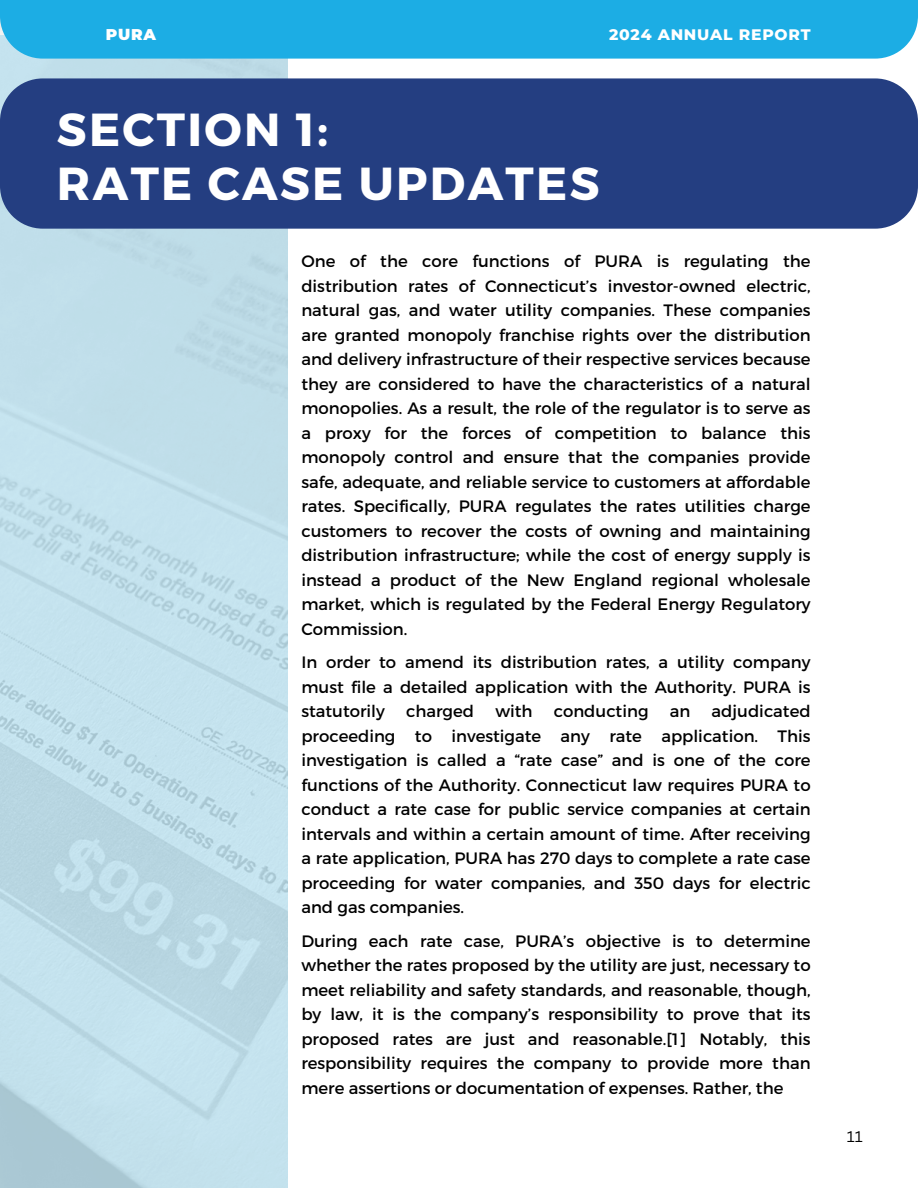
<style>
.page{position:relative;width:918px;height:1188px;background:#fff}
.page>*{position:absolute;margin:0;border:0;box-sizing:border-box;transform-origin:0 0}
.t1{font:700 46.2px/54px "Montserrat";letter-spacing:.05em;color:#fff}
.t2{font:16.5px/24.5px "Montserrat";color:#000;text-align:justify}
.t3{font:800 15.6px "Montserrat";letter-spacing:.05em;color:#fff}
.t4{font:900 15.6px "Montserrat";color:#fff}
.t5{font:15px "Canva Sans";color:#000}
</style>
<div class="page">
<div style="left:0;top:0;width:918px;height:59px;background:#1cade4"></div>
<svg style="left:0;top:35px;width:288px;height:1153px;background:#bcdce9"></svg>
<div style="left:0;top:78px;width:918px;height:151px;background:#243e81"></div>
<p class="t4" style="left:106px;top:25px;width:52px">PURA</p>
<p class="t3" style="left:609px;top:25px;width:203px">2024 ANNUAL REPORT</p>
<h2 class="t1" style="left:57px;top:100px;width:544px">SECTION 1:<br>RATE CASE UPDATES</h2>
<p class="t2" style="left:301px;top:248px;width:511px">One of the core functions of PURA is regulating the distribution rates of Connecticut’s investor-owned electric, natural gas, and water utility companies. These companies are granted monopoly franchise rights over the distribution and delivery infrastructure of their respective services because they are considered to have the characteristics of a natural monopolies. As a result, the role of the regulator is to serve as a proxy for the forces of competition to balance this monopoly control and ensure that the companies provide safe, adequate, and reliable service to customers at affordable rates. Specifically, PURA regulates the rates utilities charge customers to recover the costs of owning and maintaining distribution infrastructure; while the cost of energy supply is instead a product of the New England regional wholesale market, which is regulated by the Federal Energy Regulatory Commission.</p>
<h1 class="t2" style="left:301px;top:649px;width:511px">In order to amend its distribution rates, a utility company must file a detailed application with the Authority. PURA is statutorily</h1>
<h1 class="t2" style="left:301px;top:698px;width:511px;text-indent:410px">adjudicated proceeding to investigate any rate application. This investigation is called a “rate case” and is one of the core functions of the Authority. Connecticut law requires PURA to conduct a rate case for public service companies at certain intervals and within a certain amount of time. After receiving a rate application, PURA has 270 days to complete a rate case proceeding for water companies, and 350 days for electric and gas companies.</h1>
<p class="t2" style="left:301px;top:928px;width:511px">During each rate case, PURA’s objective is to determine whether the rates proposed by the utility are just, necessary to meet reliability and safety standards, and reasonable, though, by law, it is the company’s responsibility to prove that its proposed rates are just and reasonable.[1] Notably, this responsibility requires the company to provide more than mere assertions or documentation of expenses. Rather, the</p>
<h1 class="t2" style="left:406px;top:698px;width:70px">charged</h1>
<h1 class="t2" style="left:495px;top:698px;width:39px">with</h1>
<h1 class="t2" style="left:554px;top:698px;width:96px">conducting</h1>
<h1 class="t2" style="left:670px;top:698px;width:22px">an</h1>
<h2 class="t5" style="left:847px;top:1126px;width:17px">11</h2>
</div>
